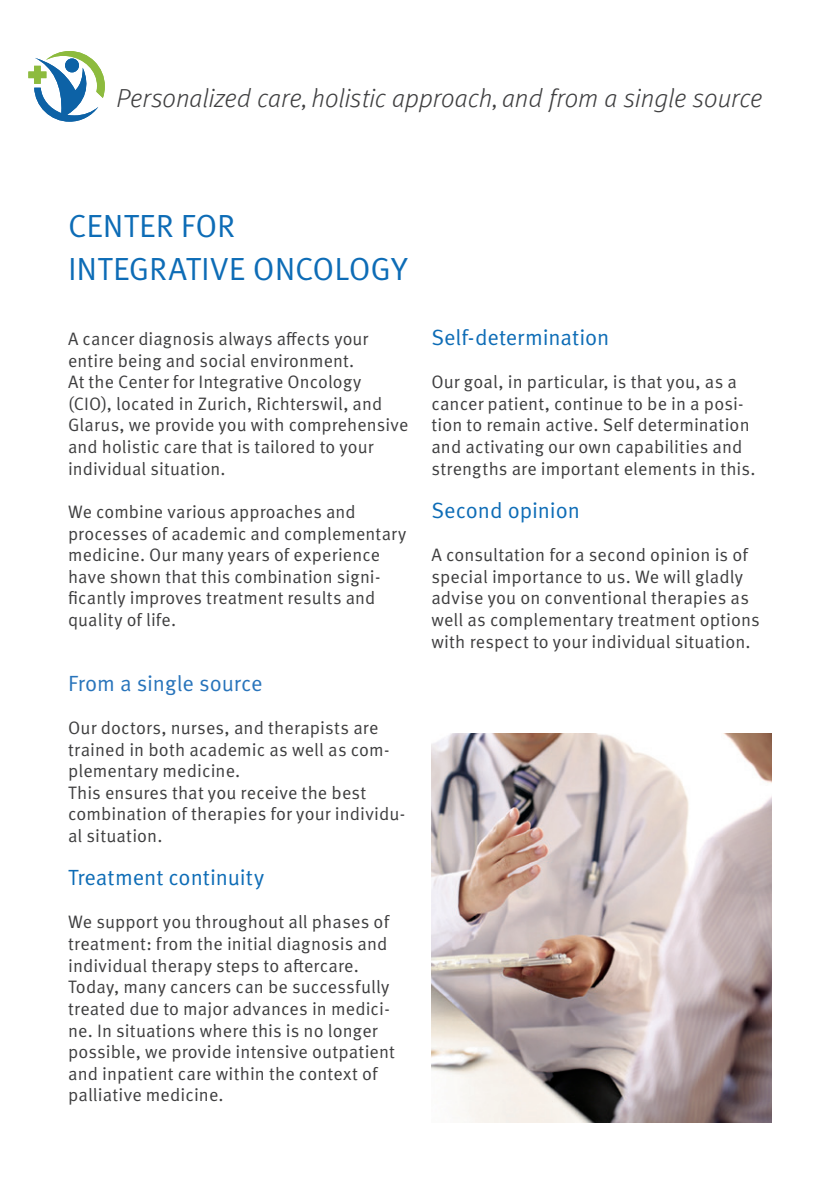
<style>
.page{position:relative;width:840px;height:1191px;background:#fff}
.page>*{position:absolute;margin:0;border:0;box-sizing:border-box;transform-origin:0 0}
.t1{font:32px/43.2px "Meta Pro Norm";color:#0d6cb6}
.t2{font:italic 300 26px "Meta Offc";color:#3e3e3f}
.t3{font:22px "Meta Pro Norm";letter-spacing:-.005em;color:#0d6cb6}
.t4{font:22px "Meta Pro Norm";letter-spacing:-.005em;color:#2874bb}
.t5{font:18px/21.6px "Meta Pro Norm";letter-spacing:.005em;color:#3e3e3f}
</style>
<div class="page">
<svg style="left:28px;top:51px;width:77px;height:71px"></svg>
<img style="left:431px;top:734px;width:340px;height:389px">
<h2 class="t2" style="left:117px;top:77px;width:647px">Personalized care, holistic approach, and from a single source</h2>
<h1 class="t1" style="left:68px;top:202px;width:341px">CENTER FOR<br>INTEGRATIVE ONCOLOGY</h1>
<p class="t5" style="left:68px;top:327px;width:341px">A cancer diagnosis always affects your entire being and social environment.<br>At the Center for Integrative Oncology (CIO), located in Zurich, Richterswil, and Glarus, we provide you with comprehensive and holistic care that is tailored to your individual situation.</p>
<p class="t5" style="left:68px;top:500px;width:339px">We combine various approaches and processes of academic and complementary medicine. Our many years of experience have shown that this combination signi&shy;ficantly improves treatment results and quality of life.</p>
<p class="t4" style="left:68px;top:666px;width:196px">From a single source</p>
<p class="t5" style="left:68px;top:716px;width:338px">Our doctors, nurses, and therapists are trained in both academic as well as com&shy;plementary medicine.<br>This ensures that you receive the best combination of therapies for your individu&shy;al situation.</p>
<p class="t3" style="left:68px;top:861px;width:197px">Treatment continuity</p>
<p class="t5" style="left:68px;top:910px;width:328px">We support you throughout all phases of treatment: from the initial diagnosis and individual therapy steps to aftercare.<br>Today, many cancers can be successfully treated due to major advances in medici&shy;ne. In situations where this is no longer possible, we provide intensive outpatient and inpatient care within the context of palliative medicine.</p>
<p class="t3" style="left:431px;top:321px;width:179px">Self-determination</p>
<p class="t5" style="left:431px;top:370px;width:325px">Our goal, in particular, is that you, as a cancer patient, continue to be in a posi&shy;tion to remain active. Self determination and activating our own capabilities and strengths are important elements in this.</p>
<p class="t3" style="left:431px;top:493px;width:150px">Second opinion</p>
<p class="t5" style="left:431px;top:543px;width:330px">A consultation for a second opinion is of special importance to us. We will gladly advise you on conventional therapies as well as complementary treatment options with respect to your individual situation.</p>
</div>
